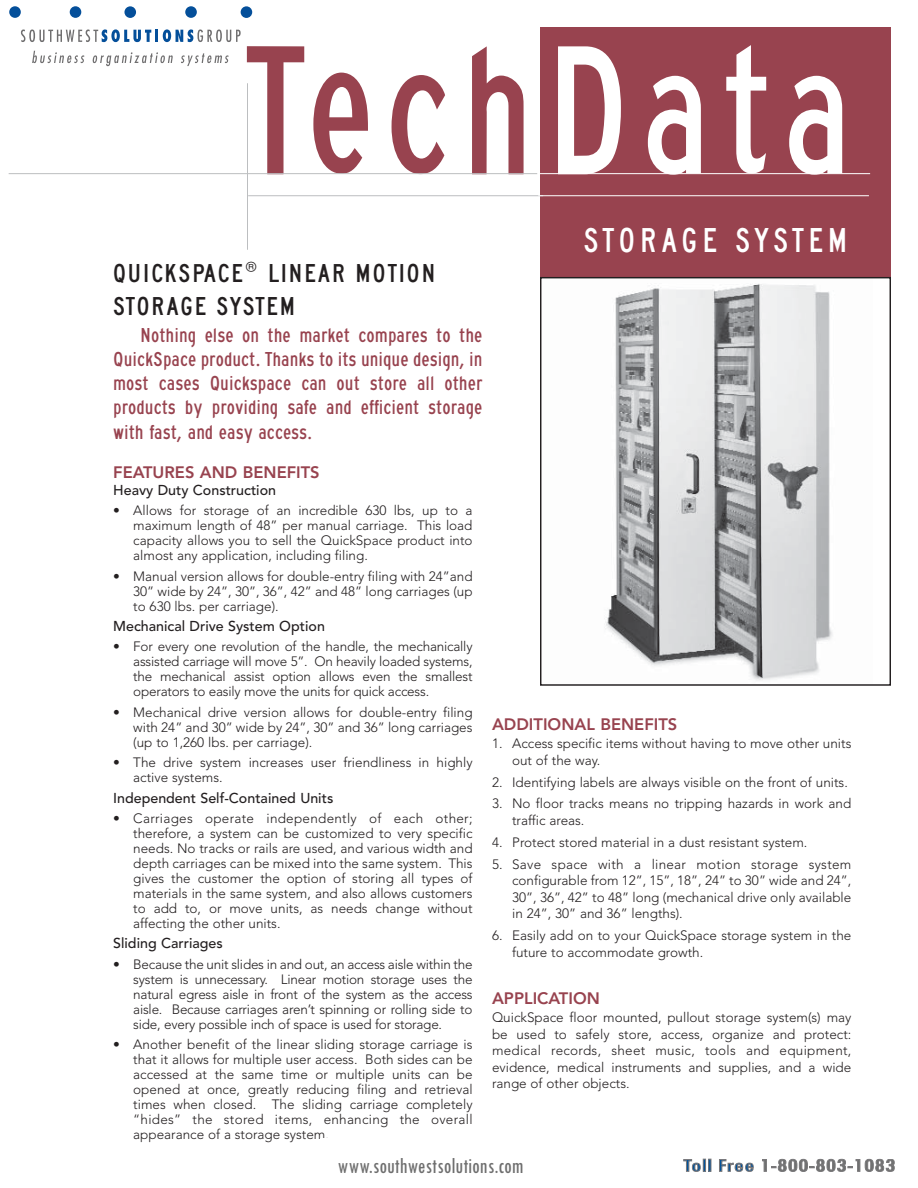
<style>
.page{position:relative;width:918px;height:1188px;background:#fff}
.page>*{position:absolute;margin:0;border:0;box-sizing:border-box;transform-origin:0 0}
.t1{font:192px "Highway Gothic C";letter-spacing:.06em;color:#98434f;scale:.9 1}
.t2{font:36px "Highway Gothic C";letter-spacing:.125em;color:#fff;scale:.95 1}
.t3{font:27px/33px "Highway Gothic C";letter-spacing:.05em;color:#231f20}
.t4{font:condensed 23.25px "Tw Cen";color:#6f6f6f;scale:.92 1}
.t5{font:21px/24px "Highway Gothic C";color:#98434f;text-align:justify}
.t6{font:800 16.5px "Avenir";color:#98434f}
.t7{font:500 14.25px "Avenir";color:#231f20}
.t8{font:300 13.5px/15px "Avenir";color:#231f20;text-align:justify}
.s1{color:#fff}
</style>
<div class="page">
<div style="left:540px;top:27px;width:351px;height:251px;background:#98434f"></div>
<img style="left:605px;top:284px;width:228px;height:397px">
<div style="left:540px;top:277px;width:351px;height:409px;border:1px solid #231f20"></div>
<hr style="left:247px;top:83px;width:1px;height:167px;background:#bcbec0">
<hr style="left:9px;top:173px;width:528px;height:1px;background:#bcbec0">
<hr style="left:540px;top:173px;width:330px;height:1px;background:#fff">
<hr style="left:248px;top:195px;width:295px;height:1px;background:#bcbec0">
<hr style="left:538px;top:195px;width:331px;height:1px;background:#fff">
<svg style="left:32px;top:51px;width:52px;height:12px"></svg>
<svg style="left:92px;top:52px;width:81px;height:14px"></svg>
<svg style="left:181px;top:53px;width:48px;height:13px"></svg>
<svg style="left:21px;top:29px;width:220px;height:13px"></svg>
<div style="left:241px;top:6px;width:11px;height:12px;background:#044f9a;border-radius:50%"></div>
<div style="left:9px;top:6px;width:12px;height:12px;background:#044f9a;border-radius:50%"></div>
<div style="left:124px;top:6px;width:12px;height:12px;background:#044f9a;border-radius:50%"></div>
<div style="left:70px;top:6px;width:11px;height:12px;background:#044f9a;border-radius:50%"></div>
<div style="left:185px;top:6px;width:12px;height:12px;background:#044f9a;border-radius:50%"></div>
<svg style="left:683px;top:1159px;width:28px;height:13px"></svg>
<svg style="left:719px;top:1159px;width:34px;height:13px"></svg>
<svg style="left:762px;top:1159px;width:132px;height:13px"></svg>
<h1 class="t1" style="left:246px;top:46px;width:676px">Tech<span class="s1">Data</span></h1>
<h3 class="t3" style="left:113px;top:261px;width:324px">QUICKSPACE- LINEAR MOTION<br>STORAGE SYSTEM</h3>
<h3 class="t5" style="left:113px;top:327px;width:371px;text-indent:27px">Nothing else on the market compares to the QuickSpace product. Thanks to its unique design, in most cases Quickspace can out store all other products by providing safe and efficient storage with fast, and easy access.</h3>
<p class="t6" style="left:113px;top:465px;width:208px">FEATURES AND BENEFITS</p>
<p class="t7" style="left:113px;top:484px;width:164px">Heavy Duty Construction</p>
<p class="t8" style="left:133px;top:504px;width:341px;text-indent:-20px">• Allows for storage of an incredible 630 lbs, up to a maximum length of 48” per manual carriage. This load capacity allows you to sell the QuickSpace product into almost any application, including filing.</p>
<p class="t8" style="left:133px;top:570px;width:341px;text-indent:-20px">• Manual version allows for double-entry filing with 24”and 30” wide by 24”, 30”, 36”, 42” and 48” long carriages (up to 630 lbs. per carriage).</p>
<p class="t7" style="left:113px;top:620px;width:213px">Mechanical Drive System Option</p>
<p class="t8" style="left:133px;top:640px;width:341px;text-indent:-20px">• For every one revolution of the handle, the mechanically assisted carriage will move 5”. On heavily loaded systems, the mechanical assist option allows even the smallest operators to easily move the units for quick access.</p>
<p class="t8" style="left:133px;top:706px;width:341px;text-indent:-20px">• Mechanical drive version allows for double-entry filing with 24” and 30” wide by 24”, 30” and 36” long carriages (up to 1,260 lbs. per carriage).</p>
<p class="t8" style="left:133px;top:756px;width:341px;text-indent:-20px">• The drive system increases user friendliness in highly active systems.</p>
<p class="t7" style="left:113px;top:792px;width:222px">Independent Self-Contained Units</p>
<p class="t8" style="left:133px;top:812px;width:341px;text-indent:-20px">• Carriages operate independently of each other; therefore, a system can be customized to very specific needs. No tracks or rails are used, and various width and depth carriages can be mixed into the same system. This gives the customer the option of storing all types of materials in the same system, and also allows customers to add to, or move units, as needs change without affecting the other units.</p>
<p class="t7" style="left:113px;top:938px;width:111px">Sliding Carriages</p>
<p class="t8" style="left:133px;top:958px;width:341px;text-indent:-20px">• Because the unit slides in and out, an access aisle within the system is unnecessary. Linear motion storage uses the natural egress aisle in front of the system as the access aisle. Because carriages aren’t spinning or rolling side to side, every possible inch of space is used for storage.</p>
<p class="t8" style="left:133px;top:1038px;width:341px;text-indent:-20px">• Another benefit of the linear sliding storage carriage is that it allows for multiple user access. Both sides can be accessed at the same time or multiple units can be opened at once, greatly reducing filing and retrieval times when closed. The sliding carriage completely “hides” the stored items, enhancing the overall appearance of a storage system.</p>
<h2 class="t2" style="left:583px;top:228px;width:280px">STORAGE SYSTEM</h2>
<p class="t6" style="left:492px;top:717px;width:187px">ADDITIONAL BENEFITS</p>
<p class="t8" style="left:512px;top:736px;width:341px;line-height:16.5px;text-indent:-20px">1. Access specific items without having to move other units out of the way.</p>
<p class="t8" style="left:492px;top:775px;width:357px">2. Identifying labels are always visible on the front of units.</p>
<p class="t8" style="left:512px;top:797px;width:341px;line-height:16.5px;text-indent:-20px">3. No floor tracks means no tripping hazards in work and traffic areas.</p>
<p class="t8" style="left:492px;top:836px;width:317px">4. Protect stored material in a dust resistant system.</p>
<p class="t8" style="left:512px;top:857px;width:341px;line-height:16.5px;text-indent:-20px">5. Save space with a linear motion storage system configurable from 12”, 15”, 18”, 24” to 30” wide and 24”, 30”, 36”, 42” to 48” long (mechanical drive only available in 24”, 30” and 36” lengths).</p>
<p class="t8" style="left:512px;top:928px;width:341px;line-height:16.5px;text-indent:-20px">6. Easily add on to your QuickSpace storage system in the future to accommodate growth.</p>
<p class="t6" style="left:492px;top:991px;width:109px">APPLICATION</p>
<p class="t8" style="left:492px;top:1011px;width:361px;line-height:16.5px">QuickSpace floor mounted, pullout storage system(s) may be used to safely store, access, organize and protect: medical records, sheet music, tools and equipment, evidence, medical instruments and supplies, and a wide range of other objects.</p>
<h3 class="t4" style="left:338px;top:1151px;width:204px">www.southwestsolutions.com</h3>
</div>
